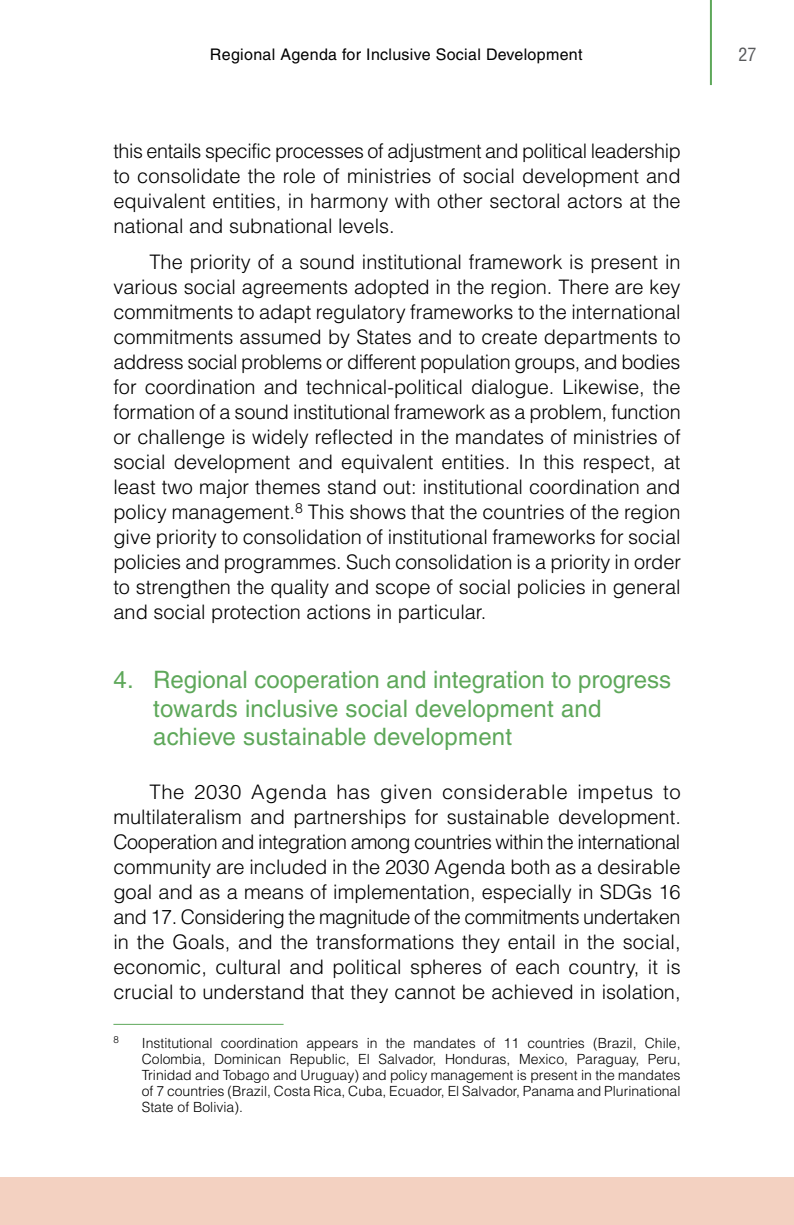
<style>
.page{position:relative;width:794px;height:1225px;background:#fff}
.page>*{position:absolute;margin:0;border:0;box-sizing:border-box;transform-origin:0 0}
.t1{font:24px/28.8px "Helvetica";letter-spacing:.005em;color:#5ea85a}
.t2{font:300 20px/25px "Helvetica";color:#000;text-align:justify}
.t3{font:condensed 18px "Helvetica";color:#58595b}
.t4{font:16px "Helvetica";letter-spacing:.02em;color:#000}
.t5{font:300 14px/16px "Helvetica";color:#000;text-align:justify}
.t6{font:300 9.8px "Helvetica";color:#000}
</style>
<div class="page">
<div style="left:0;top:1176px;width:794px;height:49px;background:#f3d1c1"></div>
<hr style="left:710px;top:0;width:2px;height:85px;background:#5ea85a">
<hr style="left:113px;top:1024px;width:170px;height:1px;background:#5ea85a">
<p class="t4" style="left:210px;top:45px;width:374px">Regional Agenda for Inclusive Social Development</p>
<p class="t3" style="left:738px;top:43px;width:19px">27</p>
<p class="t2" style="left:113px;top:138px;width:569px">this entails specific processes of adjustment and political leadership to consolidate the role of ministries of social development and equivalent entities, in harmony with other sectoral actors at the national and subnational levels.</p>
<p class="t2" style="left:113px;top:249px;width:569px;text-indent:36px">The priority of a sound institutional framework is present in various social agreements adopted in the region. There are key commitments to adapt regulatory frameworks to the international commitments assumed by States and to create departments to address social problems or different population groups, and bodies for coordination and technical-political dialogue. Likewise, the formation of a sound institutional framework as a problem, function or challenge is widely reflected in the mandates of ministries of social development and equivalent entities. In this respect, at least two major themes stand out: institutional coordination and policy management.<sup>8</sup> This shows that the countries of the region give priority to consolidation of institutional frameworks for social policies and programmes. Such consolidation is a priority in order to strengthen the quality and scope of social policies in general and social protection actions in particular.</p>
<p class="t1" style="left:153px;top:665px;width:519px;text-indent:-40px">4. Regional cooperation and integration to progress towards inclusive social development and achieve sustainable development</p>
<p class="t2" style="left:113px;top:779px;width:569px;text-indent:36px">The 2030 Agenda has given considerable impetus to multilateralism and partnerships for sustainable development.<br>Cooperation and integration among countries within the international community are included in the 2030 Agenda both as a desirable goal and as a means of implementation, especially in SDGs 16 and 17. Considering the magnitude of the commitments undertaken in the Goals, and the transformations they entail in the social, economic, cultural and political spheres of each country, it is crucial to understand that they cannot be achieved in isolation,</p>
<p class="t6" style="left:113px;top:1033px;width:7px">8</p>
<p class="t5" style="left:142px;top:1034px;width:540px">Institutional coordination appears in the mandates of 11 countries (Brazil, Chile, Colombia, Dominican Republic, El Salvador, Honduras, Mexico, Paraguay, Peru, Trinidad and Tobago and Uruguay) and policy management is present in the mandates of 7 countries (Brazil, Costa Rica, Cuba, Ecuador, El Salvador, Panama and Plurinational State of Bolivia).</p>
</div>
